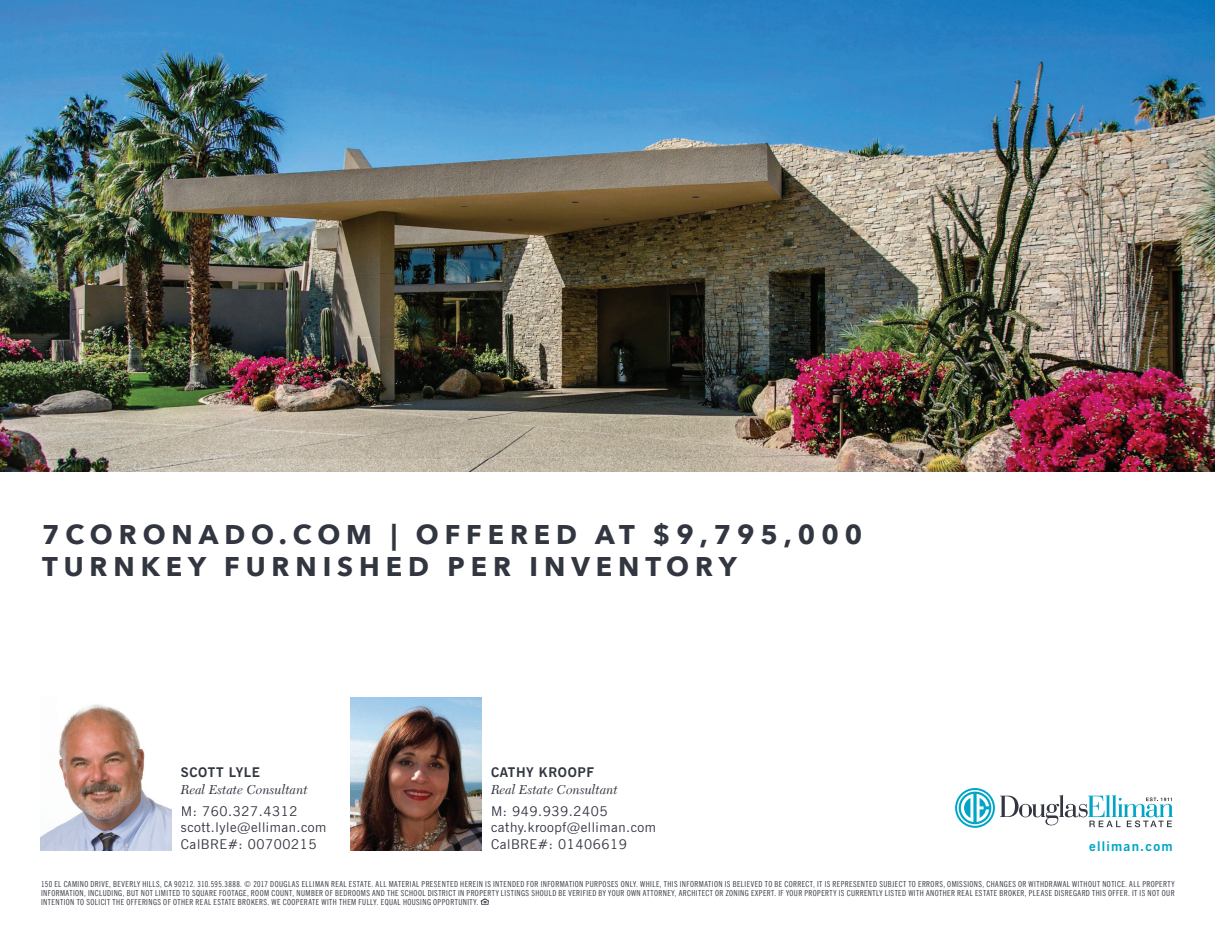
<style>
.page{position:relative;width:1215px;height:945px;background:#fff}
.page>*{position:absolute;margin:0;border:0;box-sizing:border-box;transform-origin:0 0}
.t1{font:700 27px/31.5px "Avenir Next LT Pro";letter-spacing:.22em;color:#323640}
.t2{font:13.5px/16.5px "News Gothic BT";letter-spacing:.04em;color:#323640}
.t3{font:italic 13.5px "New Caledonia LT Std";color:#323640}
.t4{font:700 13.5px "News Gothic BT";letter-spacing:.04em;color:#323640}
.t5{font:700 13.5px "News Gothic BT";letter-spacing:.09em;color:#00a5c8}
.t6{font:condensed 8.25px/9px "News Gothic BT";letter-spacing:.055em;color:#323640;text-align:justify}
</style>
<div class="page">
<img style="left:40px;top:704px;width:131px;height:146px">
<img style="left:351px;top:697px;width:131px;height:153px">
<svg style="left:955px;top:788px;width:218px;height:40px"></svg>
<img style="left:0;top:0;width:1215px;height:471px">
<svg style="left:481px;top:898px;width:8px;height:7px"></svg>
<h1 class="t1" style="left:42px;top:519px;width:822px">7CORONADO.COM | OFFERED AT $9,795,000<br>TURNKEY FURNISHED PER INVENTORY</h1>
<h2 class="t4" style="left:181px;top:764px;width:81px">SCOTT LYLE</h2>
<h2 class="t3" style="left:181px;top:782px;width:128px">Real Estate Consultant</h2>
<h2 class="t2" style="left:181px;top:803px;width:147px">M: 760.327.4312 scott.lyle@elliman.com<br>CalBRE#: 00700215</h2>
<h2 class="t4" style="left:491px;top:764px;width:104px">CATHY KROOPF</h2>
<h2 class="t3" style="left:491px;top:782px;width:128px">Real Estate Consultant</h2>
<h2 class="t2" style="left:491px;top:803px;width:167px">M: 949.939.2405 cathy.kroopf@elliman.com<br>CalBRE#: 01406619</h2>
<h2 class="t5" style="left:1089px;top:837px;width:85px">elliman.com</h2>
<p class="t6" style="left:41px;top:879px;width:1135px">150 EL CAMINO DRIVE, BEVERLY HILLS, CA 90212. 310.595.3888. © 2017 DOUGLAS ELLIMAN REAL ESTATE. ALL MATERIAL PRESENTED HEREIN IS INTENDED FOR INFORMATION PURPOSES ONLY. WHILE, THIS INFORMATION IS BELIEVED TO BE CORRECT, IT IS REPRESENTED SUBJECT TO ERRORS, OMISSIONS, CHANGES OR WITHDRAWAL WITHOUT NOTICE. ALL PROPERTY INFORMATION, INCLUDING, BUT NOT LIMITED TO SQUARE FOOTAGE, ROOM COUNT, NUMBER OF BEDROOMS AND THE SCHOOL DISTRICT IN PROPERTY LISTINGS SHOULD BE VERIFIED BY YOUR OWN ATTORNEY, ARCHITECT OR ZONING EXPERT. IF YOUR PROPERTY IS CURRENTLY LISTED WITH ANOTHER REAL ESTATE BROKER, PLEASE DISREGARD THIS OFFER. IT IS NOT OUR INTENTION TO SOLICIT THE OFFERINGS OF OTHER REAL ESTATE BROKERS. WE COOPERATE WITH THEM FULLY. EQUAL HOUSING OPPORTUNITY.</p>
</div>
